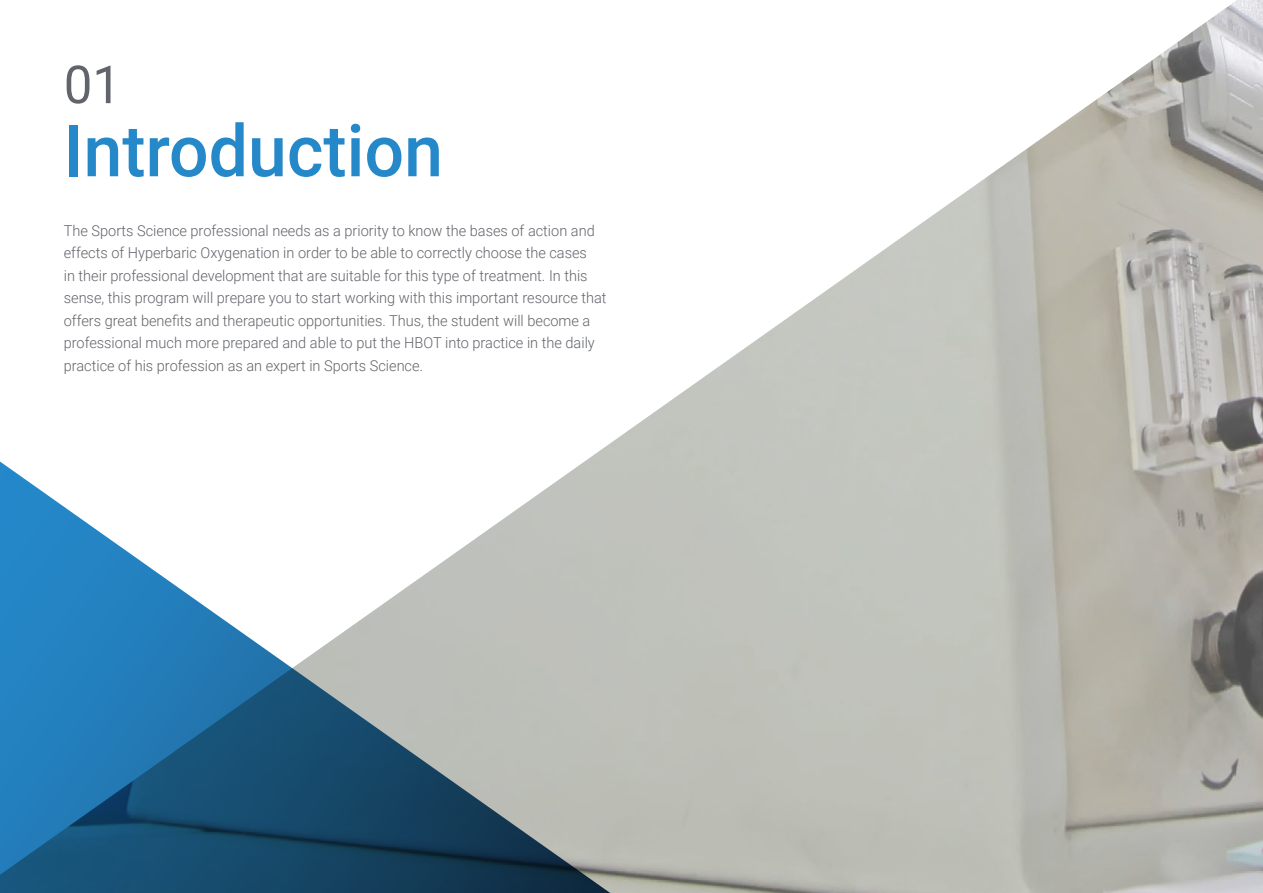
<style>
.page{position:relative;width:1263px;height:893px;background:#fff}
.page>*{position:absolute;margin:0;border:0;box-sizing:border-box;transform-origin:0 0}
.t1{font:500 72px "Roboto";color:#2488c9}
.t2{font:52.5px "Roboto";color:#61646a}
.t3{font:300 15px/22.5px "Roboto";color:#61646a}
</style>
<div class="page">
<img style="left:607px;top:0;width:656px;height:893px">
<svg style="left:0;top:446px;width:640px;height:447px"></svg>
<h2 class="t2" style="left:64px;top:48px;width:59px">01</h2>
<h1 class="t1" style="left:64px;top:100px;width:381px">Introduction</h1>
<p class="t3" style="left:64px;top:218px;width:544px">The Sports Science professional needs as a priority to know the bases of action and effects of Hyperbaric Oxygenation in order to be able to correctly choose the cases<br>in their professional development that are suitable for this type of treatment. In this sense, this program will prepare you to start working with this important resource that offers great benefits and therapeutic opportunities. Thus, the student will become a professional much more prepared and able to put the HBOT into practice in the daily practice of his profession as an expert in Sports Science.</p>
</div>
